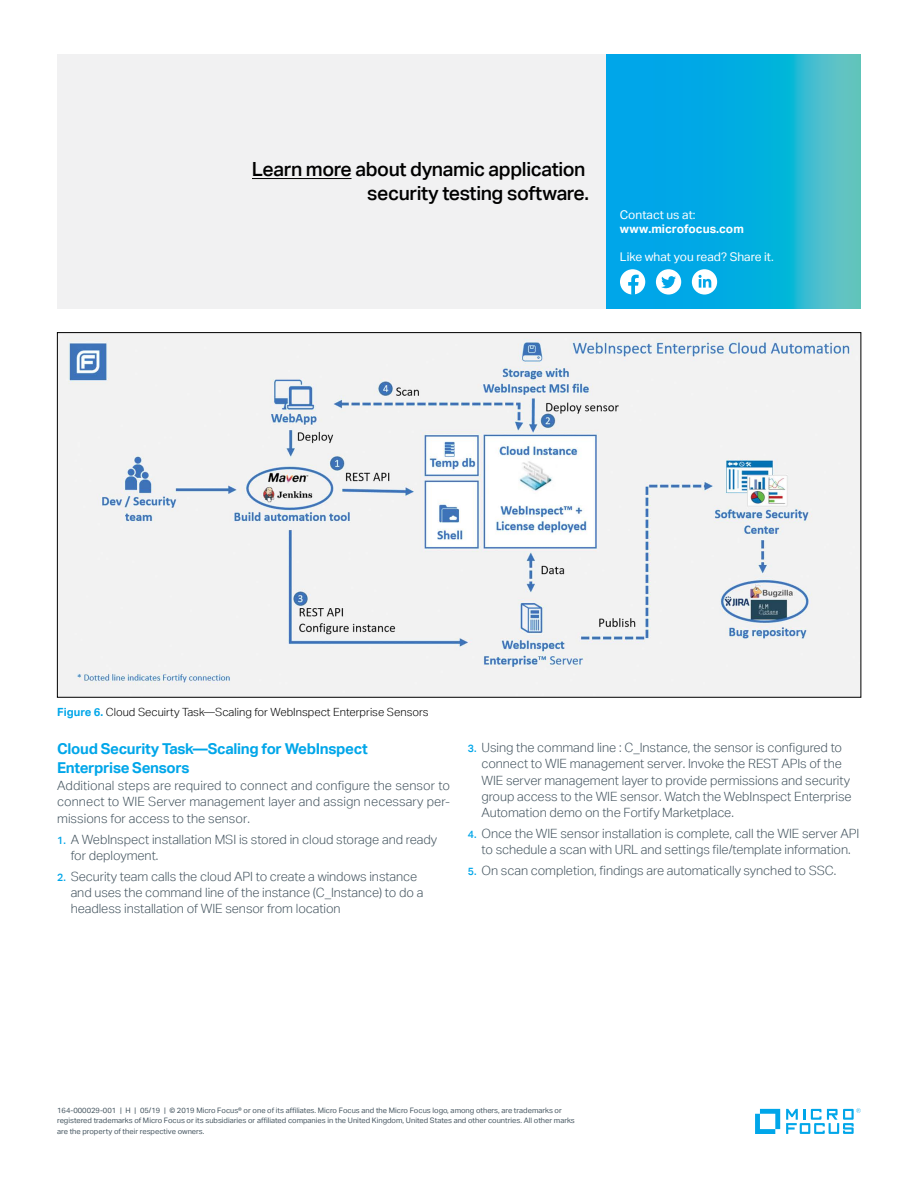
<style>
.page{position:relative;width:918px;height:1188px;background:#fff}
.page>*{position:absolute;margin:0;border:0;box-sizing:border-box;transform-origin:0 0}
.pull_quote_13_16-ali{font:500 19.5px/24px "Aktiv Grotesk";letter-spacing:-.02em;color:#000;text-align:right}
.subhead_10_13-blue{font:700 15px/19.5px "Aktiv Grotesk";letter-spacing:-.02em;color:#00a6e9}
.body_8_5_11-grey{font:300 12.75px/16.4px "Aktiv Grotesk";letter-spacing:-.005em;color:#455560}
.Contact_8_9_5-regula{font:12px "Aktiv Grotesk";color:#fff}
.Contact_URL_8_9_5-bo{font:700 12px "Aktiv Grotesk";color:#fff}
.caption_7_5_9_5{font:300 11.25px "Aktiv Grotesk";color:#000}
.mousetype-legal_5_7{font:7.5px/10.5px "Aktiv Grotesk";color:#455560}
.s1{font-weight:700;color:#00a6e9}
.s2{font-weight:500;font-size:10.5px;color:#00a6e9}
</style>
<div class="page">
<svg style="left:755px;top:1109px;width:25px;height:25px"></svg>
<svg style="left:786px;top:1108px;width:75px;height:26px"></svg>
<img style="left:59px;top:334px;width:800px;height:361px">
<div style="left:57px;top:54px;width:550px;height:254px;background:#f1f1f2"></div>
<hr style="left:252px;top:178px;width:100px;height:1px;background:#000">
<svg style="left:606px;top:54px;width:255px;height:254px;background:#12afdd"></svg>
<div style="left:620px;top:269px;width:25px;height:26px;background:#fff;border-radius:50%"></div>
<svg style="left:628px;top:275px;width:11px;height:20px"></svg>
<div style="left:656px;top:269px;width:25px;height:26px;background:#fff;border-radius:50%"></div>
<svg style="left:661px;top:276px;width:15px;height:12px"></svg>
<div style="left:692px;top:269px;width:25px;height:26px;background:#fff;border-radius:50%"></div>
<svg style="left:699px;top:275px;width:12px;height:13px"></svg>
<p class="pull_quote_13_16-ali" style="left:252px;top:157px;width:339px">Learn more about dynamic application security testing software.</p>
<p class="Contact_8_9_5-regula" style="left:620px;top:207px;width:77px">Contact us at:</p>
<p class="Contact_URL_8_9_5-bo" style="left:620px;top:221px;width:125px">www.microfocus.com</p>
<p class="Contact_8_9_5-regula" style="left:620px;top:250px;width:155px">Like what you read? Share it.</p>
<p class="caption_7_5_9_5" style="left:57px;top:706px;width:373px"><span class="s1">Figure 6.</span> Cloud Secuirty Task—Scaling for WebInspect Enterprise Sensors</p>
<p class="subhead_10_13-blue" style="left:57px;top:738px;width:312px">Cloud Security Task—Scaling for WebInspect<br>Enterprise Sensors</p>
<p class="body_8_5_11-grey" style="left:57px;top:777px;width:394px;text-align:justify">Additional steps are required to connect and configure the sensor to connect to WIE Server management layer and assign necessary per&shy;missions for access to the sensor.</p>
<p class="body_8_5_11-grey" style="left:71px;top:831px;width:368px;text-indent:-14px"><span class="s2">1.</span> A WebInspect installation MSI is stored in cloud storage and ready for deployment.</p>
<p class="body_8_5_11-grey" style="left:71px;top:868px;width:354px;text-indent:-14px"><span class="s2">2.</span> Security team calls the cloud API to create a windows instance and uses the command line of the instance (C_Instance) to do a headless installation of WIE sensor from location</p>
<p class="body_8_5_11-grey" style="left:481px;top:739px;width:372px;text-indent:-14px"><span class="s2">3.</span> Using the command line : C_Instance, the sensor is configured to connect to WIE management server. Invoke the REST APIs of the WIE server management layer to provide permissions and security group access to the WIE sensor. Watch the WebInspect Enterprise Automation demo on the Fortify Marketplace.</p>
<p class="body_8_5_11-grey" style="left:468px;top:825px;width:393px;text-align:center"><span class="s2">4.</span> Once the WIE sensor installation is complete, call the WIE server API to schedule a scan with URL and settings file/template information.</p>
<p class="body_8_5_11-grey" style="left:468px;top:862px;width:370px"><span class="s2">5.</span> On scan completion, findings are automatically synched to SSC.</p>
<p class="mousetype-legal_5_7" style="left:57px;top:1105px;width:519px">164-000029-001 | H | 05/19 | © 2019 Micro Focus® or one of its affiliates. Micro Focus and the Micro Focus logo, among others, are trademarks or registered trademarks of Micro Focus or its subsidiaries or affiliated companies in the United Kingdom, United States and other countries. All other marks are the property of their respective owners.</p>
</div>
